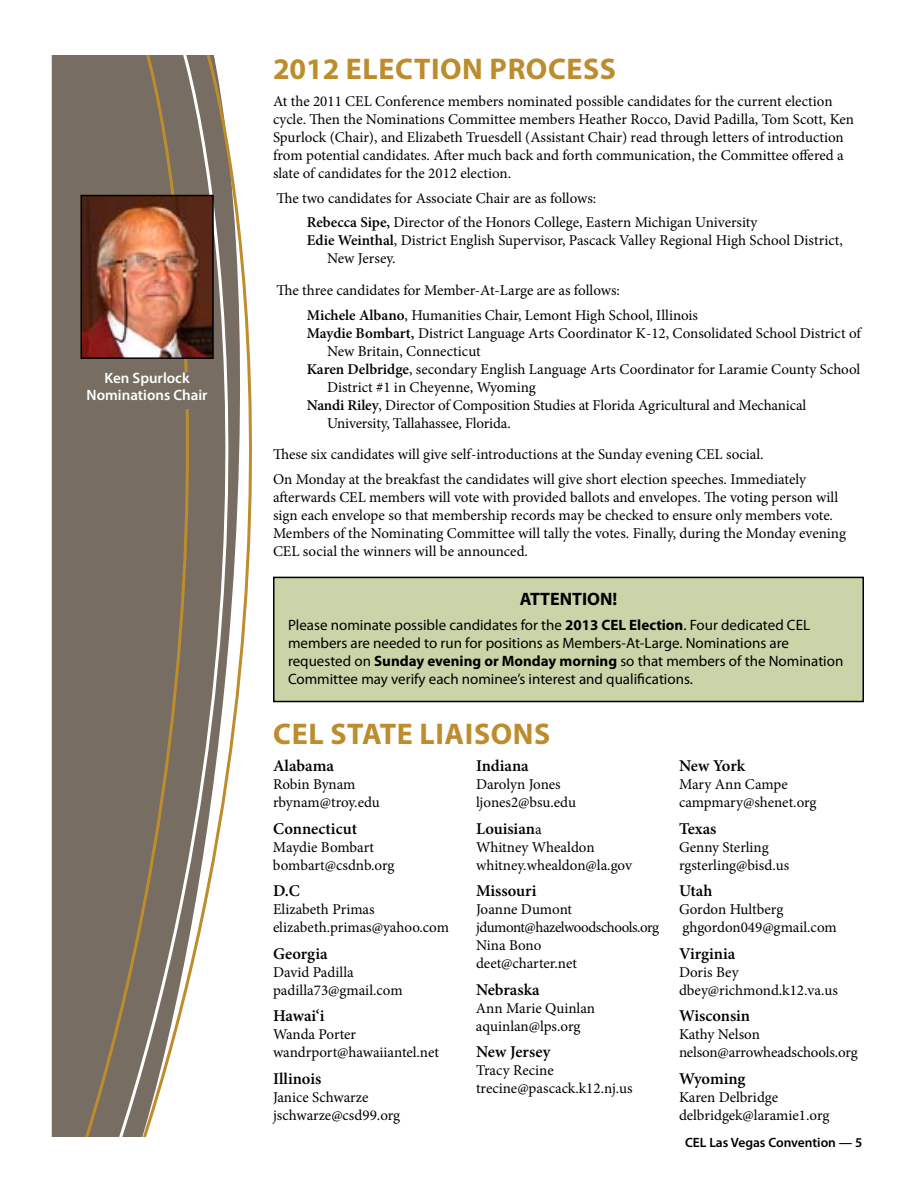
<style>
.page{position:relative;width:918px;height:1188px;background:#fff}
.page>*{position:absolute;margin:0;border:0;box-sizing:border-box;transform-origin:0 0}
.t1{font:700 30px "Myriad Pro";letter-spacing:.02em;color:#bd8c2c}
.t2{font:700 18px "Myriad Pro";color:#000}
.t3{font:600 16.5px "Minion Pro";color:#000}
.t4{font:15px/18px "Minion Pro";letter-spacing:-.005em;color:#000}
.t5{font:15px/18px "Myriad Pro";color:#000}
.t6{font:600 15px/16.5px "Myriad Pro";color:#fff;text-align:center}
.t7{font:600 13.5px "Myriad Pro";color:#000}
.s1{font-weight:600}
.s2{font-weight:700}
.s3{font-weight:400;font-size:15px}
</style>
<div class="page">
<div style="left:52px;top:55px;width:11px;height:1082px;background:#776d62"></div>
<svg style="left:63px;top:55px;width:217px;height:1082px"></svg>
<div style="left:274px;top:577px;width:589px;height:125px;background:#c9d5a9"></div>
<div style="left:273px;top:577px;width:591px;height:125px;border:2px solid #000"></div>
<img style="left:83px;top:198px;width:128px;height:158px">
<div style="left:80px;top:195px;width:134px;height:164px;border:2px solid #000"></div>
<div style="left:81px;top:372px;width:132px;height:36px;background:#776d62"></div>
<svg style="left:51px;top:55px;width:1px;height:1082px"></svg>
<p class="t6" style="left:87px;top:369px;width:122px">Ken Spurlock<br>Nominations Chair</p>
<h1 class="t1" style="left:273px;top:49px;width:236px">2012 Election process</h1>
<p class="t4" style="left:273px;top:92px;width:583px">At the 2011 CEL Conference members nominated possible candidates for the current election cycle. Then the Nominations Committee members Heather Rocco, David Padilla, Tom Scott, Ken Spurlock (Chair), and Elizabeth Truesdell (Assistant Chair) read through letters of introduction from potential candidates. After much back and forth communication, the Committee offered a slate of candidates for the 2012 election.</p>
<p class="t4" style="left:307px;top:186px;width:452px;line-height:24.8px;text-indent:-30px">The two candidates for Associate Chair are as follows:<br><span class="s1">Rebecca Sipe,</span> Director of the Honors College, Eastern Michigan University</p>
<p class="t4" style="left:327px;top:232px;width:517px;text-indent:-20px"><span class="s1">Edie Weinthal</span>, District English Supervisor, Pascack Valley Regional High School District,<br>New Jersey.</p>
<p class="t4" style="left:307px;top:278px;width:393px;line-height:24.8px;text-indent:-30px">The three candidates for Member-At-Large are as follows:<br><span class="s1">Michele Albano</span>, Humanities Chair, Lemont High School, Illinois</p>
<p class="t4" style="left:307px;top:324px;width:556px"><span class="s1">Maydie Bombart,</span> District Language Arts Coordinator K-12, Consolidated School District of</p>
<p class="t4" style="left:327px;top:342px;width:155px">New Britain, Connecticut</p>
<p class="t4" style="left:307px;top:360px;width:555px"><span class="s1">Karen Delbridge</span>, secondary English Language Arts Coordinator for Laramie County School</p>
<p class="t4" style="left:327px;top:378px;width:210px">District #1 in Cheyenne, Wyoming</p>
<p class="t4" style="left:307px;top:396px;width:501px"><span class="s1">Nandi Riley</span>, Director of Composition Studies at Florida Agricultural and Mechanical</p>
<p class="t4" style="left:327px;top:414px;width:185px">University, Tallahassee, Florida.</p>
<p class="t4" style="left:273px;top:442px;width:534px;line-height:24.8px">These six candidates will give self-introductions at the Sunday evening CEL social.<br>On Monday at the breakfast the candidates will give short election speeches. Immediately</p>
<p class="t4" style="left:273px;top:488px;width:575px">afterwards CEL members will vote with provided ballots and envelopes. The voting person will sign each envelope so that membership records may be checked to ensure only members vote.<br>Members of the Nominating Committee will tally the votes. Finally, during the Monday evening CEL social the winners will be announced.</p>
<p class="t2" style="left:520px;top:587px;width:99px">ATTENTION!</p>
<p class="t5" style="left:288px;top:616px;width:557px">Please nominate possible candidates for the <span class="s2">2013 CEL Election</span>. Four dedicated CEL members are needed to run for positions as Members-At-Large. Nominations are requested on <span class="s2">Sunday evening or Monday morning</span> so that members of the Nomination Committee may verify each nominee’s interest and qualifications.</p>
<h1 class="t1" style="left:273px;top:714px;width:275px">CEL State Liaisons</h1>
<p class="t3" style="left:273px;top:755px;width:62px">Alabama</p>
<p class="t4" style="left:273px;top:776px;width:108px">Robin Bynam rbynam@troy.edu</p>
<p class="t3" style="left:273px;top:817px;width:86px">Connecticut</p>
<p class="t4" style="left:273px;top:838px;width:123px">Maydie Bombart bombart@csdnb.org</p>
<p class="t3" style="left:273px;top:880px;width:28px">D.C</p>
<p class="t4" style="left:273px;top:901px;width:178px">Elizabeth Primas elizabeth.primas@yahoo.com</p>
<p class="t3" style="left:273px;top:942px;width:56px">Georgia</p>
<p class="t4" style="left:273px;top:963px;width:131px">David Padilla padilla73@gmail.com</p>
<p class="t3" style="left:273px;top:1005px;width:53px">Hawai‘i</p>
<p class="t4" style="left:273px;top:1026px;width:168px">Wanda Porter wandrport@hawaiiantel.net</p>
<p class="t3" style="left:273px;top:1067px;width:50px">Illinois</p>
<p class="t4" style="left:273px;top:1088px;width:129px">Janice Schwarze jschwarze@csd99.org</p>
<p class="t3" style="left:476px;top:755px;width:54px">Indiana</p>
<p class="t4" style="left:476px;top:776px;width:102px">Darolyn Jones ljones2@bsu.edu</p>
<p class="t3" style="left:476px;top:817px;width:67px">Louisian<span class="s3">a</span></p>
<p class="t4" style="left:476px;top:838px;width:157px">Whitney Whealdon whitney.whealdon@la.gov</p>
<p class="t3" style="left:476px;top:880px;width:62px">Missouri</p>
<p class="t4" style="left:476px;top:901px;width:185px">Joanne Dumont jdumont@hazelwoodschools.org<br>Nina Bono<br>deet@charter.net</p>
<p class="t3" style="left:476px;top:978px;width:65px">Nebraska</p>
<p class="t4" style="left:476px;top:999px;width:121px">Ann Marie Quinlan aquinlan@lps.org</p>
<p class="t3" style="left:476px;top:1041px;width:76px">New Jersey</p>
<p class="t4" style="left:476px;top:1062px;width:158px">Tracy Recine trecine@pascack.k12.nj.us</p>
<p class="t3" style="left:679px;top:755px;width:68px">New York</p>
<p class="t4" style="left:679px;top:776px;width:139px">Mary Ann Campe campmary@shenet.org</p>
<p class="t3" style="left:679px;top:817px;width:39px">Texas</p>
<p class="t4" style="left:679px;top:838px;width:112px">Genny Sterling rgsterling@bisd.us</p>
<p class="t3" style="left:679px;top:880px;width:35px">Utah</p>
<p class="t4" style="left:679px;top:901px;width:159px">Gordon Hultberg ghgordon049@gmail.com</p>
<p class="t3" style="left:679px;top:942px;width:58px">Virginia</p>
<p class="t4" style="left:679px;top:963px;width:160px">Doris Bey dbey@richmond.k12.va.us</p>
<p class="t3" style="left:679px;top:1005px;width:73px">Wisconsin</p>
<p class="t4" style="left:679px;top:1026px;width:180px">Kathy Nelson nelson@arrowheadschools.org</p>
<p class="t3" style="left:679px;top:1067px;width:68px">Wyoming</p>
<p class="t4" style="left:679px;top:1088px;width:152px">Karen Delbridge delbridgek@laramie1.org</p>
<p class="t7" style="left:685px;top:1133px;width:179px">CEL Las Vegas Convention — 5</p>
</div>
